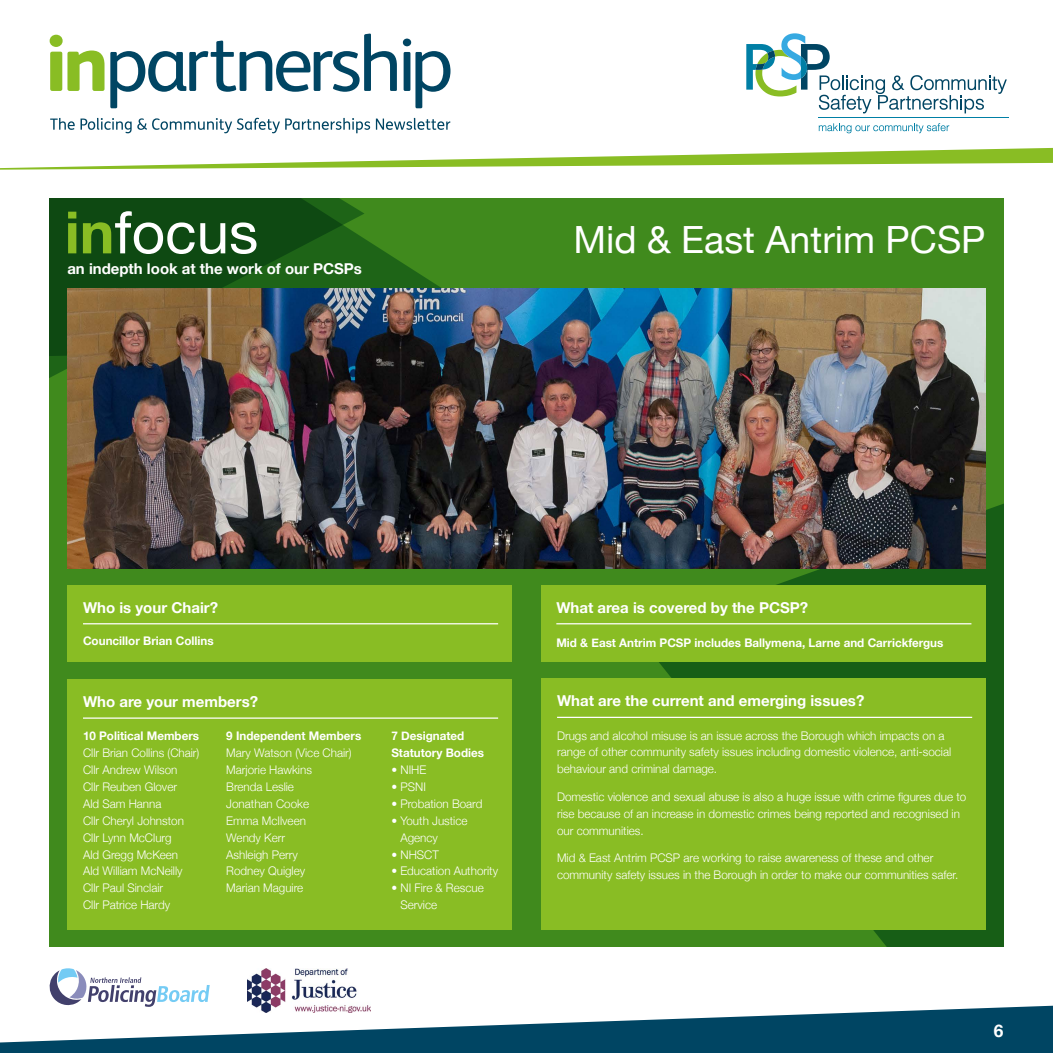
<style>
.page{position:relative;width:1053px;height:1053px;background:#fff}
.page>*{position:absolute;margin:0;border:0;box-sizing:border-box;transform-origin:0 0}
._4_0_Caption{font:58.38px "Helvetica Neue";color:#fff}
._4_0_Caption-2{font:37.5px "Helvetica Neue";color:#fff}
.t1{font:700 17.38px "Helvetica Neue";color:#fff}
._3_0_Header{font:700 15px "Helvetica Neue";color:#fff}
._4_0_Caption-3{font:700 15px "Helvetica Neue";color:#fff}
._1_0_Body{font:300 11.88px/16.9px "Helvetica Neue";color:#fff}
._1_0_Body-2{font:700 11.88px/16.9px "Helvetica Neue";color:#fff}
.s1{font-weight:700;color:#89bd24}
</style>
<div class="page">
<svg style="left:0;top:1005px;width:1052px;height:47px;fill:#004563"></svg>
<svg style="left:7px;top:33px;width:1045px;height:135px"></svg>
<svg style="left:818px;top:123px;width:131px;height:10px"></svg>
<hr style="left:818px;top:117px;width:190px;height:1px;background:#007fa5">
<svg style="left:746px;top:33px;width:260px;height:80px"></svg>
<svg style="left:50px;top:35px;width:54px;height:56px"></svg>
<svg style="left:110px;top:34px;width:287px;height:74px"></svg>
<svg style="left:403px;top:39px;width:47px;height:69px"></svg>
<svg style="left:50px;top:118px;width:320px;height:15px"></svg>
<svg style="left:376px;top:118px;width:74px;height:12px"></svg>
<svg style="left:49px;top:968px;width:161px;height:38px"></svg>
<img style="left:248px;top:968px;width:122px;height:44px">
<div style="left:50px;top:198px;width:953px;height:748px;background:#408a1d"></div>
<svg style="left:636px;top:478px;width:367px;height:468px;background:#286c19"></svg>
<svg style="left:50px;top:198px;width:484px;height:159px;background:#1f6116"></svg>
<div style="left:67px;top:585px;width:445px;height:76px;background:#89bd24"></div>
<div style="left:67px;top:679px;width:445px;height:250px;background:#89bd24"></div>
<div style="left:541px;top:678px;width:445px;height:251px;background:#89bd24"></div>
<div style="left:540px;top:585px;width:445px;height:76px;background:#89bd24"></div>
<hr style="left:83px;top:623px;width:415px;height:1px;background:#fff">
<hr style="left:83px;top:717px;width:415px;height:1px;background:#fff">
<hr style="left:557px;top:716px;width:415px;height:2px;background:#fff">
<hr style="left:556px;top:623px;width:415px;height:1px;background:#fff">
<img style="left:67px;top:288px;width:918px;height:280px">
<p class="_4_0_Caption" style="left:65px;top:190px;width:195px"><span class="s1">in</span>focus</p>
<p class="_4_0_Caption-3" style="left:67px;top:257px;width:296px">an indepth look at the work of our PCSPs</p>
<p class="_4_0_Caption-2" style="left:573px;top:213px;width:413px">Mid &amp; East Antrim PCSP</p>
<p class="_3_0_Header" style="left:83px;top:595px;width:136px">Who is your Chair?</p>
<p class="_3_0_Header" style="left:556px;top:595px;width:253px">What area is covered by the PCSP?</p>
<p class="_1_0_Body-2" style="left:83px;top:632px;width:132px">Councillor Brian Collins</p>
<p class="_1_0_Body-2" style="left:556px;top:634px;width:388px">Mid &amp; East Antrim PCSP includes Ballymena, Larne and Carrickfergus</p>
<p class="_3_0_Header" style="left:83px;top:689px;width:176px">Who are your members?</p>
<p class="_3_0_Header" style="left:557px;top:689px;width:309px">What are the current and emerging issues?</p>
<p class="_1_0_Body-2" style="left:83px;top:728px;width:118px">10 Political Members</p>
<p class="_1_0_Body" style="left:83px;top:743px;width:118px">Cllr Brian Collins (Chair)</p>
<p class="_1_0_Body" style="left:83px;top:760px;width:96px">Cllr Andrew Wilson</p>
<p class="_1_0_Body" style="left:83px;top:777px;width:95px">Cllr Reuben Glover</p>
<p class="_1_0_Body" style="left:83px;top:794px;width:80px">Ald Sam Hanna</p>
<p class="_1_0_Body" style="left:83px;top:811px;width:102px">Cllr Cheryl Johnston</p>
<p class="_1_0_Body" style="left:83px;top:828px;width:90px">Cllr Lynn McClurg</p>
<p class="_1_0_Body" style="left:83px;top:845px;width:97px">Ald Gregg McKeen</p>
<p class="_1_0_Body" style="left:83px;top:861px;width:101px">Ald William McNeilly</p>
<p class="_1_0_Body" style="left:83px;top:878px;width:82px">Cllr Paul Sinclair</p>
<p class="_1_0_Body" style="left:83px;top:895px;width:89px">Cllr Patrice Hardy</p>
<p class="_1_0_Body-2" style="left:226px;top:728px;width:136px">9 Independent Members</p>
<p class="_1_0_Body" style="left:226px;top:743px;width:127px">Mary Watson (Vice Chair)</p>
<p class="_1_0_Body" style="left:226px;top:760px;width:87px">Marjorie Hawkins</p>
<p class="_1_0_Body" style="left:226px;top:777px;width:69px">Brenda Leslie</p>
<p class="_1_0_Body" style="left:226px;top:794px;width:84px">Jonathan Cooke</p>
<p class="_1_0_Body" style="left:226px;top:811px;width:81px">Emma McIlveen</p>
<p class="_1_0_Body" style="left:226px;top:828px;width:60px">Wendy Kerr</p>
<p class="_1_0_Body" style="left:226px;top:845px;width:73px">Ashleigh Perry</p>
<p class="_1_0_Body" style="left:226px;top:861px;width:80px">Rodney Quigley</p>
<p class="_1_0_Body" style="left:226px;top:878px;width:78px">Marian Maguire</p>
<p class="_1_0_Body-2" style="left:391px;top:728px;width:94px">7 Designated<br>Statutory Bodies</p>
<p class="_1_0_Body" style="left:391px;top:760px;width:36px">• NIHE</p>
<p class="_1_0_Body" style="left:391px;top:777px;width:36px">• PSNI</p>
<p class="_1_0_Body" style="left:391px;top:794px;width:92px">• Probation Board</p>
<p class="_1_0_Body" style="left:400px;top:811px;width:69px;text-indent:-9px">• Youth Justice<br>Agency</p>
<p class="_1_0_Body" style="left:391px;top:845px;width:49px">• NHSCT</p>
<p class="_1_0_Body" style="left:391px;top:861px;width:108px">• Education Authority</p>
<p class="_1_0_Body" style="left:400px;top:878px;width:85px;text-indent:-9px">• NI Fire &amp; Rescue<br>Service</p>
<p class="_1_0_Body" style="left:557px;top:726px;width:396px">Drugs and alcohol misuse is an issue across the Borough which impacts on a range of other community safety issues including domestic violence, anti-social behaviour and criminal damage.</p>
<p class="_1_0_Body" style="left:557px;top:787px;width:411px">Domestic violence and sexual abuse is also a huge issue with crime figures due to rise because of an increase in domestic crimes being reported and recognised in our communities.</p>
<p class="_1_0_Body" style="left:557px;top:848px;width:403px">Mid &amp; East Antrim PCSP are working to raise awareness of these and other community safety issues in the Borough in order to make our communities safer.</p>
<h3 class="t1" style="left:993px;top:1016px;width:11px">6</h3>
</div>
